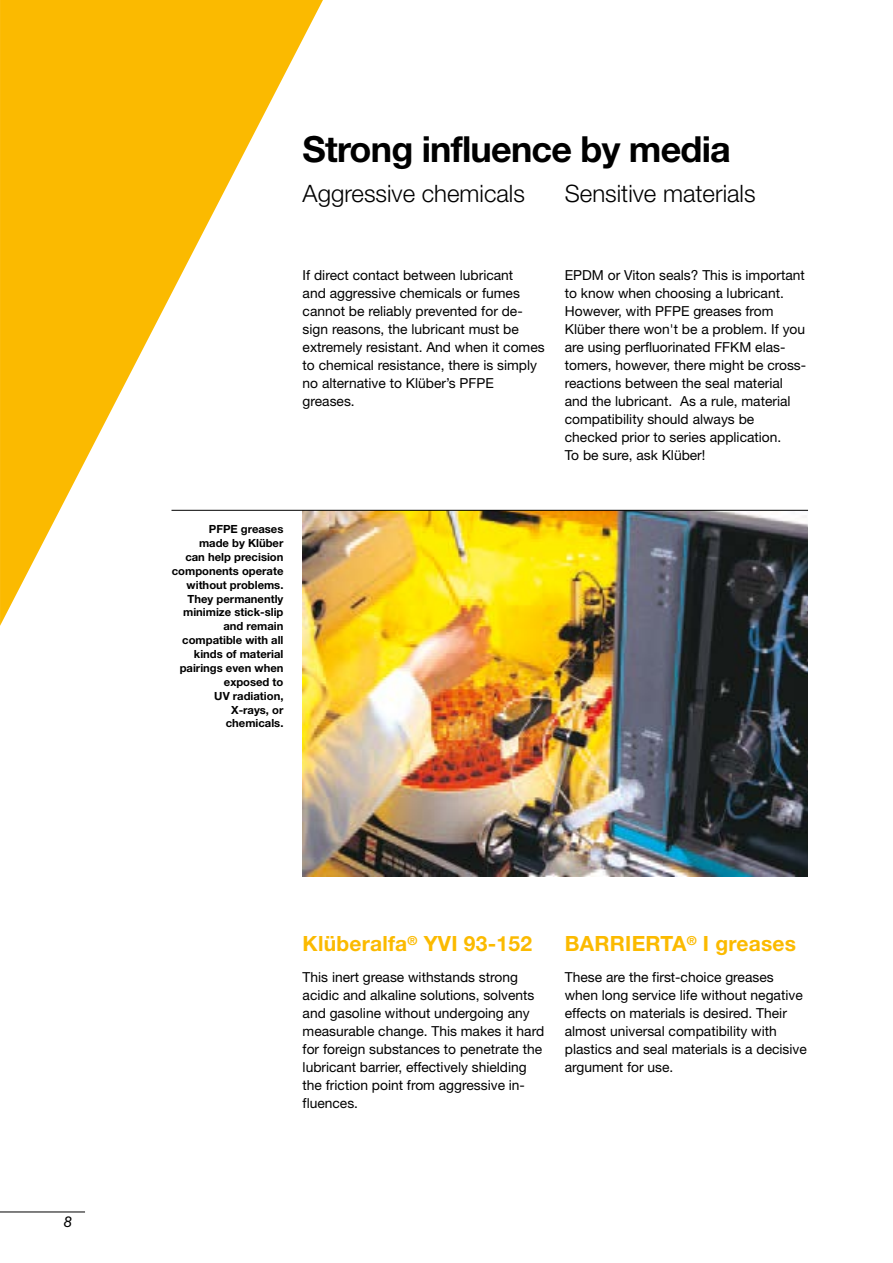
<style>
.page{position:relative;width:893px;height:1263px;background:#fff}
.page>*{position:absolute;margin:0;border:0;box-sizing:border-box;transform-origin:0 0}
.t1{font:700 36px "Helvetica Neue LT";letter-spacing:-.02em;color:#000}
.t2{font:300 24px "Helvetica Neue LT";color:#000}
.t3{font:700 21px "Helvetica Neue LT";letter-spacing:.01em;color:#fbba00}
.t4{font:italic 15px "Helvetica Neue LT";color:#000}
.t5{font:13.8px/18px "Helvetica Neue LT";color:#000}
.t6{font:700 11.25px/13.8px "Helvetica Neue LT";color:#000;text-align:right}
</style>
<div class="page">
<svg style="left:0;top:0;width:323px;height:626px;fill:#fbba00"></svg>
<img style="left:303px;top:511px;width:505px;height:365px">
<div style="left:171px;top:525px;width:112px;height:279px;background:#fff"></div>
<hr style="left:171px;top:510px;width:637px;height:1px;background:#000">
<hr style="left:0;top:1212px;width:85px;height:1px;background:#000">
<p class="t4" style="left:64px;top:1212px;width:10px">8</p>
<h1 class="t1" style="left:303px;top:127px;width:430px">Strong influence by media</h1>
<h2 class="t2" style="left:303px;top:179px;width:224px">Aggressive chemicals</h2>
<h2 class="t2" style="left:565px;top:179px;width:192px">Sensitive materials</h2>
<p class="t5" style="left:303px;top:266px;width:244px">If direct contact between lubricant<br>and aggressive chemicals or fumes cannot be reliably prevented for de&shy;sign reasons, the lubricant must be extremely resistant. And when it comes to chemical resistance, there is simply no alternative to Klüber’s PFPE greases.</p>
<p class="t5" style="left:565px;top:266px;width:243px">EPDM or Viton seals? This is important to know when choosing a lubricant.<br>However, with PFPE greases from Klüber there won't be a problem. If you are using perfluorinated FFKM elas&shy;tomers, however, there might be cross&shy;reactions between the seal material and the lubricant. As a rule, material compatibility should always be checked prior to series application.<br>To be sure, ask Klüber!</p>
<p class="t6" style="left:172px;top:522px;width:113px">PFPE greases<br>made by Klüber<br>can help precision components operate without problems.<br>They permanently minimize stick-slip and remain compatible with all kinds of material pairings even when exposed to<br>UV radiation,<br>X-rays, or chemicals.</p>
<h3 class="t3" style="left:303px;top:930px;width:231px">Klüberalfa<sup>®</sup> YVI 93-152</h3>
<h3 class="t3" style="left:565px;top:930px;width:233px">BARRIERTA<sup>®</sup> I greases</h3>
<p class="t5" style="left:303px;top:968px;width:243px">This inert grease withstands strong acidic and alkaline solutions, solvents and gasoline without undergoing any measurable change. This makes it hard for foreign substances to penetrate the lubricant barrier, effectively shielding the friction point from aggressive in&shy;fluences.</p>
<p class="t5" style="left:565px;top:968px;width:244px">These are the first-choice greases when long service life without negative effects on materials is desired. Their almost universal compatibility with plastics and seal materials is a decisive argument for use.</p>
</div>
